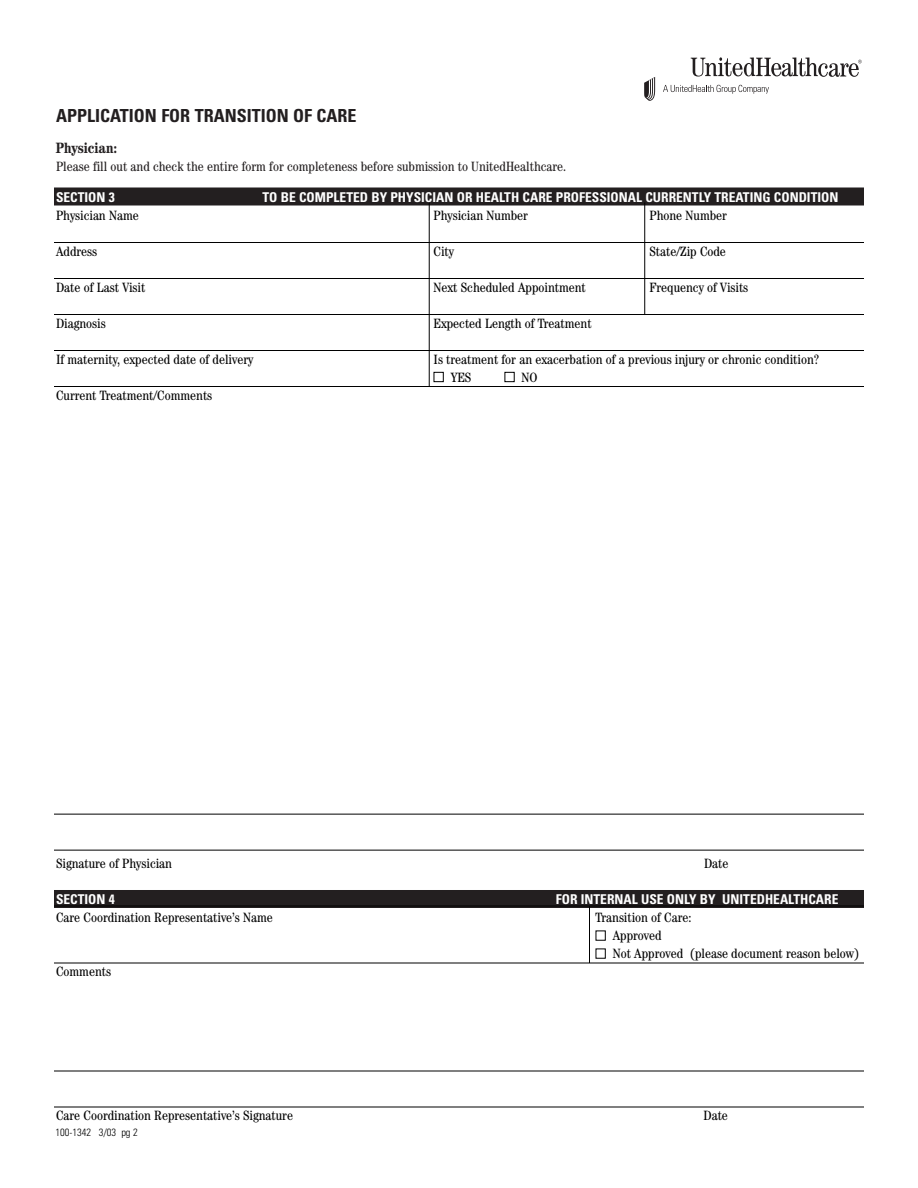
<style>
.page{position:relative;width:918px;height:1188px;background:#fff}
.page>*{position:absolute;margin:0;border:0;box-sizing:border-box;transform-origin:0 0}
.t1{font:700 condensed 18px "Univers";color:#231f20}
.t2{font:700 condensed 15px "Century";color:#231f20}
.t3{font:condensed 13.5px "Century";color:#000}
.t4{font:700 condensed 13.5px "Univers";color:#fff}
.t5{font:condensed 13.5px "Century";color:#231f20}
.t6{font:300 condensed 10.5px "Univers";color:#000}
.s1{color:#fff}
</style>
<div class="page">
<div style="left:54px;top:890px;width:810px;height:18px;background:#231f20"></div>
<div style="left:54px;top:188px;width:810px;height:18px;background:#231f20"></div>
<svg style="left:663px;top:85px;width:106px;height:9px"></svg>
<svg style="left:644px;top:77px;width:11px;height:24px"></svg>
<svg style="left:691px;top:57px;width:171px;height:20px"></svg>
<hr style="left:54px;top:242px;width:810px;height:1px;background:#000">
<hr style="left:54px;top:278px;width:810px;height:1px;background:#000">
<hr style="left:54px;top:314px;width:810px;height:1px;background:#000">
<hr style="left:54px;top:350px;width:810px;height:1px;background:#000">
<hr style="left:54px;top:386px;width:810px;height:1px;background:#000">
<hr style="left:54px;top:906px;width:810px;height:1px;background:#000">
<hr style="left:54px;top:963px;width:810px;height:1px;background:#000">
<hr style="left:54px;top:1071px;width:810px;height:1px;background:#000">
<hr style="left:54px;top:1107px;width:810px;height:1px;background:#000">
<hr style="left:54px;top:814px;width:810px;height:1px;background:#000">
<hr style="left:54px;top:850px;width:810px;height:1px;background:#000">
<hr style="left:429px;top:202px;width:1px;height:185px;background:#000">
<hr style="left:644px;top:203px;width:1px;height:112px;background:#000">
<hr style="left:589px;top:906px;width:1px;height:57px;background:#000">
<h1 class="t1" style="left:56px;top:109px;width:302px">APPLICATION FOR TRANSITION OF CARE</h1>
<p class="t2" style="left:56px;top:143px;width:63px">Physician:</p>
<p class="t5" style="left:56px;top:162px;width:512px">Please fill out and check the entire form for completeness before submission to UnitedHealthcare.</p>
<p class="t4" style="left:56px;top:192px;width:60px">SECTION 3</p>
<p class="t4" style="left:263px;top:192px;width:577px">TO BE COMPLETED BY PHYSICIAN OR HEALTH CARE PROFESSIONAL CURRENTLY TREATING CONDITION</p>
<p class="t3" style="left:56px;top:210px;width:84px">Physician Name</p>
<p class="t3" style="left:434px;top:210px;width:96px">Physician Number</p>
<p class="t3" style="left:650px;top:210px;width:79px">Phone Number</p>
<p class="t3" style="left:56px;top:246px;width:43px">Address</p>
<p class="t3" style="left:434px;top:246px;width:22px">City</p>
<p class="t3" style="left:649px;top:246px;width:78px">State/Zip Code</p>
<p class="t3" style="left:56px;top:282px;width:91px">Date of Last Visit</p>
<p class="t3" style="left:434px;top:282px;width:154px">Next Scheduled Appointment</p>
<p class="t3" style="left:650px;top:282px;width:100px">Frequency of Visits</p>
<p class="t3" style="left:56px;top:318px;width:51px">Diagnosis</p>
<p class="t3" style="left:434px;top:318px;width:160px">Expected Length of Treatment</p>
<p class="t3" style="left:56px;top:354px;width:199px">If maternity, expected date of delivery</p>
<p class="t3" style="left:434px;top:354px;width:387px">Is treatment for an exacerbation of a previous injury or chronic condition?</p>
<p class="t3" style="left:433px;top:372px;width:39px"><span class="s1">■</span> YES</p>
<p class="t3" style="left:504px;top:372px;width:35px"><span class="s1">■</span> NO</p>
<p class="t3" style="left:56px;top:390px;width:158px">Current Treatment/Comments</p>
<p class="t3" style="left:56px;top:858px;width:118px">Signature of Physician</p>
<p class="t3" style="left:704px;top:858px;width:26px">Date</p>
<p class="t4" style="left:56px;top:894px;width:60px">SECTION 4</p>
<p class="t4" style="left:556px;top:894px;width:284px">FOR INTERNAL USE ONLY BY UNITEDHEALTHCARE</p>
<p class="t3" style="left:56px;top:913px;width:218px">Care Coordination Representative’s Name</p>
<p class="t3" style="left:596px;top:913px;width:98px">Transition of Care:</p>
<p class="t3" style="left:596px;top:931px;width:68px"><span class="s1">■</span> Approved</p>
<p class="t3" style="left:596px;top:949px;width:265px"><span class="s1">■</span> Not Approved (please document reason below)</p>
<p class="t3" style="left:56px;top:967px;width:56px">Comments</p>
<p class="t3" style="left:56px;top:1111px;width:238px">Care Coordination Representative’s Signature</p>
<p class="t3" style="left:704px;top:1111px;width:26px">Date</p>
<p class="t6" style="left:56px;top:1128px;width:84px">100-1342 3/03 pg 2</p>
</div>
